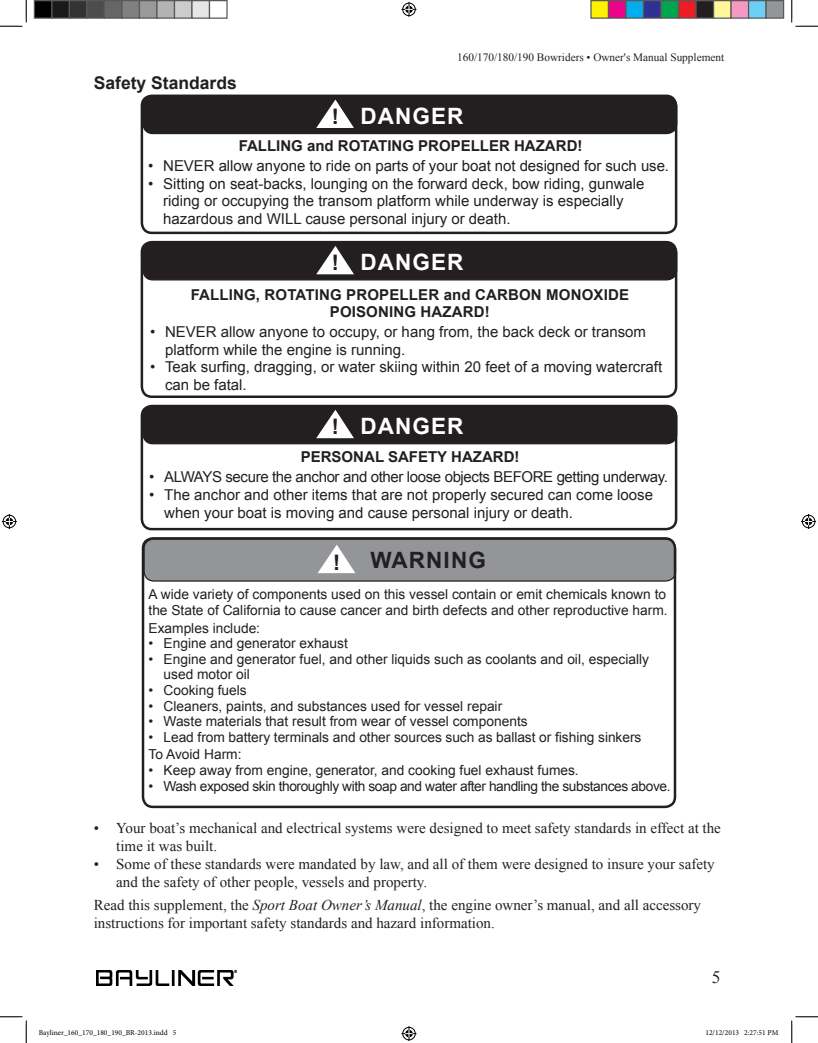
<style>
.page{position:relative;width:818px;height:1043px;background:#fff}
.page>*{position:absolute;margin:0;border:0;box-sizing:border-box;transform-origin:0 0}
.t1{font:700 22.5px "Arial";letter-spacing:.05em;color:#fff}
.t2{font:700 22.5px "Arial";letter-spacing:.05em;color:#231f20}
.t3{font:700 21.38px "Arial";color:#231f20}
.Subhead_1{font:700 17.5px "Arial";color:#231f20}
.t4{font:17.5px "Times New Roman";color:#231f20}
.t5{font:15px/17.5px "Arial";color:#231f20}
.t6{font:15px/18px "Times New Roman";color:#231f20}
.t7{font:700 15px/17.5px "Arial";color:#231f20;text-align:center}
.t8{font:15px "Arial";letter-spacing:-.025em;color:#231f20}
.t9{font:13.75px/15.6px "Arial";color:#231f20}
.t10{font:13.75px "Arial";letter-spacing:-.03em;color:#231f20}
.t11{font:11.25px "Times New Roman";color:#231f20}
.t12{font:7.5px "Minion Pro";color:#000}
.s1{font-size:21.38px;color:#231f20}
.s2{font-style:italic}
</style>
<div class="page">
<img style="left:96px;top:970px;width:140px;height:15px">
<div style="left:143px;top:96px;width:533px;height:37px;background:#231f20;border-radius:10px"></div>
<div style="left:142px;top:96px;width:535px;height:38px;border:1px solid #231f20;border-radius:10px"></div>
<div style="left:141px;top:95px;width:536px;height:139px;border:2px solid #231f20;border-radius:10px"></div>
<svg style="left:316px;top:99px;width:38px;height:29px"></svg>
<div style="left:143px;top:243px;width:533px;height:37px;background:#231f20;border-radius:10px"></div>
<div style="left:142px;top:242px;width:535px;height:38px;border:1px solid #231f20;border-radius:10px"></div>
<div style="left:141px;top:241px;width:536px;height:157px;border:2px solid #231f20;border-radius:10px"></div>
<svg style="left:316px;top:246px;width:38px;height:28px"></svg>
<div style="left:143px;top:407px;width:533px;height:37px;background:#231f20;border-radius:10px"></div>
<div style="left:142px;top:406px;width:535px;height:38px;border:1px solid #231f20;border-radius:10px"></div>
<div style="left:141px;top:405px;width:536px;height:125px;border:2px solid #231f20;border-radius:10px"></div>
<svg style="left:316px;top:410px;width:38px;height:28px"></svg>
<div style="left:144px;top:539px;width:531px;height:42px;background:#939598;border-radius:10px"></div>
<div style="left:143px;top:538px;width:533px;height:43px;border:1px solid #231f20;border-radius:10px"></div>
<div style="left:142px;top:537px;width:534px;height:271px;border:2px solid #231f20;border-radius:10px"></div>
<svg style="left:318px;top:545px;width:37px;height:28px"></svg>
<svg style="left:0;top:0;width:27px;height:27px"></svg>
<svg style="left:0;top:1016px;width:27px;height:26px"></svg>
<svg style="left:791px;top:0;width:27px;height:27px"></svg>
<svg style="left:791px;top:1016px;width:27px;height:26px"></svg>
<svg style="left:401px;top:2px;width:15px;height:15px"></svg>
<svg style="left:401px;top:1026px;width:15px;height:15px"></svg>
<svg style="left:2px;top:514px;width:15px;height:15px"></svg>
<svg style="left:801px;top:514px;width:15px;height:15px"></svg>
<div style="left:34px;top:1px;width:18px;height:17px;background:#000"></div>
<div style="left:34px;top:0;width:18px;height:19px;border:1px solid #595959"></div>
<div style="left:52px;top:1px;width:17px;height:17px;background:#1a1a1a"></div>
<div style="left:51px;top:0;width:19px;height:19px;border:1px solid #595959"></div>
<div style="left:69px;top:1px;width:18px;height:17px;background:#333"></div>
<div style="left:69px;top:0;width:19px;height:19px;border:1px solid #595959"></div>
<div style="left:87px;top:1px;width:17px;height:17px;background:#4d4d4d"></div>
<div style="left:86px;top:0;width:19px;height:19px;border:1px solid #595959"></div>
<div style="left:104px;top:1px;width:18px;height:17px;background:#666"></div>
<div style="left:104px;top:0;width:18px;height:19px;border:1px solid #595959"></div>
<div style="left:122px;top:1px;width:17px;height:17px;background:#808080"></div>
<div style="left:121px;top:0;width:19px;height:19px;border:1px solid #595959"></div>
<div style="left:139px;top:1px;width:18px;height:17px;background:#999"></div>
<div style="left:139px;top:0;width:19px;height:19px;border:1px solid #595959"></div>
<div style="left:157px;top:1px;width:17px;height:17px;background:#b3b3b3"></div>
<div style="left:156px;top:0;width:19px;height:19px;border:1px solid #595959"></div>
<div style="left:174px;top:1px;width:18px;height:17px;background:#ccc"></div>
<div style="left:174px;top:0;width:18px;height:19px;border:1px solid #595959"></div>
<div style="left:192px;top:1px;width:17px;height:17px;background:#e6e6e6"></div>
<div style="left:191px;top:0;width:19px;height:19px;border:1px solid #595959"></div>
<div style="left:209px;top:0;width:19px;height:19px;border:1px solid #595959"></div>
<div style="left:591px;top:1px;width:17px;height:17px;background:#fff101"></div>
<div style="left:590px;top:0;width:19px;height:19px;border:1px solid #595959"></div>
<div style="left:608px;top:1px;width:18px;height:17px;background:#ed028c"></div>
<div style="left:608px;top:0;width:18px;height:19px;border:1px solid #595959"></div>
<div style="left:626px;top:1px;width:17px;height:17px;background:#00aeef"></div>
<div style="left:625px;top:0;width:19px;height:19px;border:1px solid #595959"></div>
<div style="left:643px;top:1px;width:18px;height:17px;background:#2e3092"></div>
<div style="left:642px;top:0;width:19px;height:19px;border:1px solid #595959"></div>
<div style="left:661px;top:1px;width:17px;height:17px;background:#00a54f"></div>
<div style="left:660px;top:0;width:19px;height:19px;border:1px solid #595959"></div>
<div style="left:678px;top:1px;width:18px;height:17px;background:#ee1d23"></div>
<div style="left:678px;top:0;width:18px;height:19px;border:1px solid #595959"></div>
<div style="left:696px;top:1px;width:17px;height:17px;background:#231f20"></div>
<div style="left:695px;top:0;width:19px;height:19px;border:1px solid #595959"></div>
<div style="left:713px;top:1px;width:18px;height:17px;background:#fff79a"></div>
<div style="left:712px;top:0;width:19px;height:19px;border:1px solid #595959"></div>
<div style="left:731px;top:1px;width:17px;height:17px;background:#f499c2"></div>
<div style="left:730px;top:0;width:19px;height:19px;border:1px solid #595959"></div>
<div style="left:748px;top:1px;width:18px;height:17px;background:#6bcff6"></div>
<div style="left:748px;top:0;width:18px;height:19px;border:1px solid #595959"></div>
<div style="left:766px;top:1px;width:17px;height:17px;background:#939598"></div>
<div style="left:765px;top:0;width:19px;height:19px;border:1px solid #595959"></div>
<p class="Subhead_1" style="left:94px;top:71px;width:144px">Safety Standards</p>
<p class="t11" style="left:457px;top:49px;width:268px">160/170/180/190 Bowriders • Owner's Manual Supplement</p>
<p class="t1" style="left:360px;top:101px;width:105px">DANGER</p>
<p class="t3" style="left:332px;top:102px;width:9px">!</p>
<p class="t7" style="left:239px;top:138px;width:345px">FALLING and ROTATING PROPELLER HAZARD!</p>
<p class="t5" style="left:148px;top:157px;width:522px">• NEVER allow anyone to ride on parts of your boat not designed for such use.</p>
<p class="t5" style="left:163px;top:175px;width:483px;text-indent:-15px">• Sitting on seat-backs, lounging on the forward deck, bow riding, gunwale riding or occupying the transom platform while underway is especially hazardous and WILL cause personal injury or death.</p>
<p class="t1" style="left:332px;top:247px;width:133px"><span class="s1">!</span> DANGER</p>
<p class="t7" style="left:191px;top:286px;width:440px">FALLING, ROTATING PROPELLER and CARBON MONOXIDE<br>POISONING HAZARD!</p>
<p class="t5" style="left:165px;top:323px;width:482px;text-indent:-15px">• NEVER allow anyone to occupy, or hang from, the back deck or transom platform while the engine is running.</p>
<p class="t5" style="left:165px;top:358px;width:498px;text-indent:-15px">• Teak surfing, dragging, or water skiing within 20 feet of a moving watercraft can be fatal.</p>
<p class="t1" style="left:332px;top:411px;width:133px"><span class="s1">!</span> DANGER</p>
<p class="t7" style="left:301px;top:448px;width:220px">PERSONAL SAFETY HAZARD!</p>
<p class="t8" style="left:149px;top:466px;width:520px">• ALWAYS secure the anchor and other loose objects BEFORE getting underway.</p>
<p class="t5" style="left:164px;top:485px;width:490px;line-height:18px;text-indent:-15px">• The anchor and other items that are not properly secured can come loose when your boat is moving and cause personal injury or death.</p>
<p class="t3" style="left:333px;top:548px;width:9px">!</p>
<p class="t2" style="left:370px;top:545px;width:117px">WARNING</p>
<p class="t9" style="left:148px;top:587px;width:520px">A wide variety of components used on this vessel contain or emit chemicals known to the State of California to cause cancer and birth defects and other reproductive harm.</p>
<p class="t9" style="left:148px;top:620px;width:113px">Examples include:</p>
<p class="t9" style="left:148px;top:635px;width:201px">• Engine and generator exhaust</p>
<p class="t9" style="left:163px;top:651px;width:487px;text-indent:-15px">• Engine and generator fuel, and other liquids such as coolants and oil, especially used motor oil</p>
<p class="t9" style="left:148px;top:682px;width:100px">• Cooking fuels</p>
<p class="t9" style="left:148px;top:698px;width:355px">• Cleaners, paints, and substances used for vessel repair</p>
<p class="t9" style="left:148px;top:713px;width:380px">• Waste materials that result from wear of vessel components</p>
<p class="t9" style="left:148px;top:728px;width:494px;line-height:17.5px">• Lead from battery terminals and other sources such as ballast or fishing sinkers<br>To Avoid Harm:</p>
<p class="t9" style="left:148px;top:762px;width:432px">• Keep away from engine, generator, and cooking fuel exhaust fumes.</p>
<p class="t10" style="left:148px;top:776px;width:523px">• Wash exposed skin thoroughly with soap and water after handling the substances above.</p>
<p class="t6" style="left:116px;top:818px;width:606px;text-indent:-22px">• Your boat’s mechanical and electrical systems were designed to meet safety standards in effect at the time it was built.</p>
<p class="t6" style="left:116px;top:854px;width:600px;text-indent:-22px">• Some of these standards were mandated by law, and all of them were designed to insure your safety and the safety of other people, vessels and property.</p>
<p class="t6" style="left:94px;top:894px;width:608px;line-height:18.8px">Read this supplement, the <span class="s2">Sport Boat Owner’s Manual</span>, the engine owner’s manual, and all accessory instructions for important safety standards and hazard information.</p>
<p class="t4" style="left:711px;top:965px;width:10px">5</p>
<p class="t12" style="left:39px;top:1028px;width:139px">Bayliner_160_170_180_190_BR-2013.indd 5</p>
<p class="t12" style="left:705px;top:1028px;width:74px">12/12/2013 2:27:51 PM</p>
</div>
